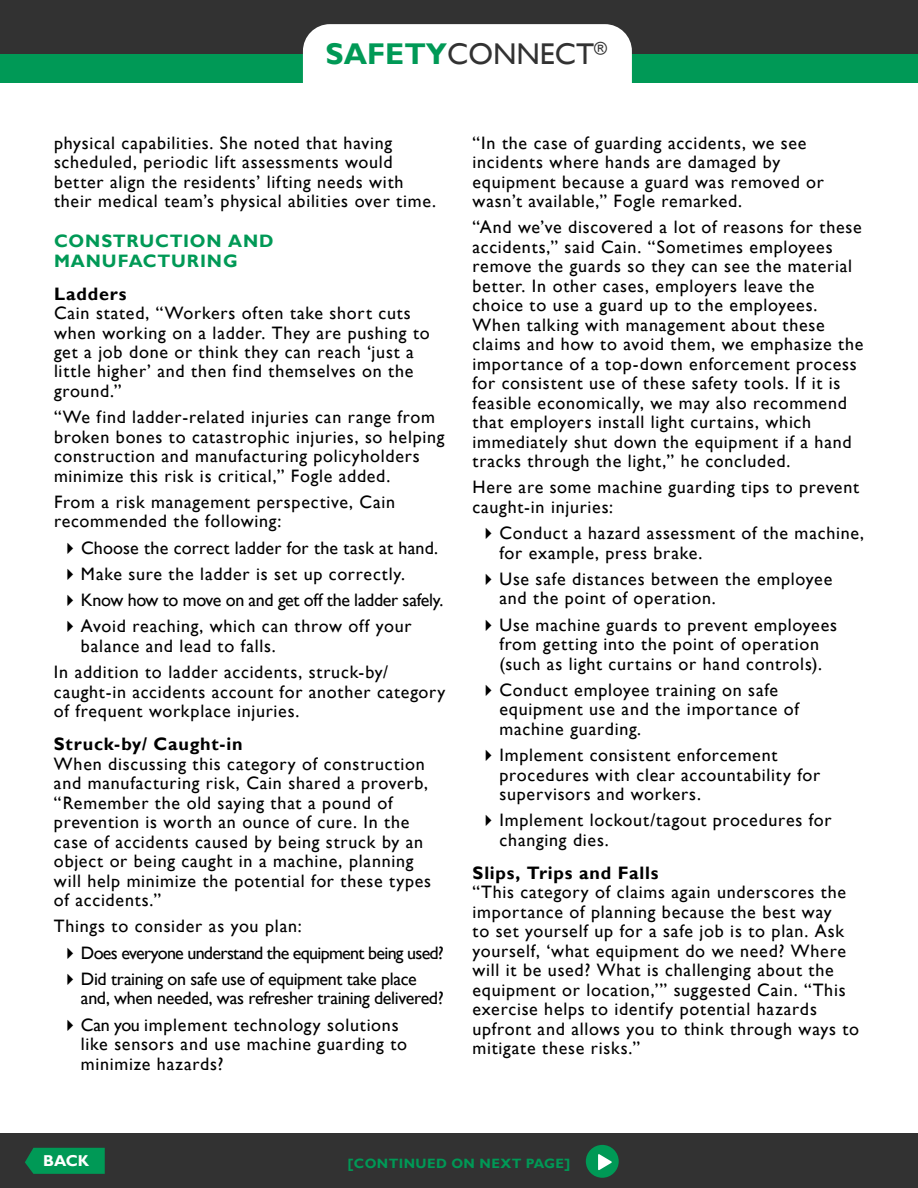
<style>
.page{position:relative;width:918px;height:1188px;background:#fff}
.page>*{position:absolute;margin:0;border:0;box-sizing:border-box;transform-origin:0 0}
.t1{font:30px "Gill Sans";color:#323232}
.t2{font:18px/19.5px "Gill Sans";letter-spacing:.04em;color:#000}
.t3{font:18px/26.2px "Gill Sans";letter-spacing:.02em;color:#000}
.t4{font:18px/26.2px "Gill Sans";letter-spacing:-.02em;color:#000}
.t5{font:18px/26.2px "Gill Sans";letter-spacing:-.015em;color:#000}
.t6{font:700 18px "Gill Sans";letter-spacing:.045em;color:#000}
.t7{font:700 18px/19.5px "Gill Sans";letter-spacing:.045em;color:#009956}
.t8{font:700 15.75px "Gill Sans";color:#fff}
.t9{font:700 13.5px "Gill Sans";letter-spacing:.03em;color:#009956}
.s1{font-weight:700;color:#009956}
</style>
<div class="page">
<div style="left:0;top:0;width:918px;height:54px;background:#323232"></div>
<div style="left:0;top:54px;width:918px;height:28px;background:#009956"></div>
<div style="left:303px;top:24px;width:329px;height:59px;background:#fff"></div>
<div style="left:0;top:1133px;width:918px;height:55px;background:#323232"></div>
<svg style="left:25px;top:1148px;width:80px;height:26px;background:#029253"></svg>
<div style="left:586px;top:1145px;width:33px;height:33px;background:#009956;border-radius:50%"></div>
<svg style="left:598px;top:1154px;width:14px;height:16px"></svg>
<h1 class="t1" style="left:326px;top:36px;width:283px"><span class="s1">SAFETY</span>CONNECT<sup>®</sup></h1>
<p class="t2" style="left:54px;top:134px;width:383px">physical capabilities. She noted that having scheduled, periodic lift assessments would better align the residents’ lifting needs with their medical team’s physical abilities over time.</p>
<p class="t7" style="left:54px;top:233px;width:221px">CONSTRUCTION AND<br>MANUFACTURING</p>
<p class="t6" style="left:54px;top:286px;width:74px">Ladders</p>
<p class="t2" style="left:54px;top:305px;width:377px">Cain stated, “Workers often take short cuts when working on a ladder. They are pushing to get a job done or think they can reach ‘just a little higher’ and then find themselves on the ground.”</p>
<p class="t2" style="left:54px;top:409px;width:392px">“We find ladder-related injuries can range from broken bones to catastrophic injuries, so helping construction and manufacturing policyholders minimize this risk is critical,” Fogle added.</p>
<p class="t2" style="left:54px;top:494px;width:343px">From a risk management perspective, Cain recommended the following:</p>
<p class="t3" style="left:81px;top:536px;width:364px">Choose the correct ladder for the task at hand.<br>Make sure the ladder is set up correctly.<br>Know how to move on and get off the ladder safely.<br>Avoid reaching, which can throw off your</p>
<p class="t2" style="left:54px;top:634px;width:336px;line-height:26.2px;text-indent:27px">balance and lead to falls.<br>In addition to ladder accidents, struck-by/</p>
<p class="t2" style="left:54px;top:683px;width:393px">caught-in accidents account for another category of frequent workplace injuries.</p>
<p class="t6" style="left:54px;top:737px;width:190px">Struck-by/ Caught-in</p>
<p class="t2" style="left:54px;top:755px;width:379px">When discussing this category of construction and manufacturing risk, Cain shared a proverb, “Remember the old saying that a pound of prevention is worth an ounce of cure. In the case of accidents caused by being struck by an object or being caught in a machine, planning will help minimize the potential for these types of accidents.”</p>
<p class="t4" style="left:81px;top:915px;width:364px;text-indent:-27px">Things to consider as you plan:<br>Does everyone understand the equipment being used?<br>Did training on safe use of equipment take place</p>
<p class="t5" style="left:81px;top:987px;width:364px">and, when needed, was refresher training delivered?<br>Can you implement technology solutions</p>
<p class="t2" style="left:81px;top:1036px;width:328px">like sensors and use machine guarding to minimize hazards?</p>
<p class="t2" style="left:472px;top:134px;width:353px">“In the case of guarding accidents, we see incidents where hands are damaged by equipment because a guard was removed or wasn’t available,” Fogle remarked.</p>
<p class="t2" style="left:472px;top:219px;width:392px">“And we’ve discovered a lot of reasons for these accidents,” said Cain. “Sometimes employees remove the guards so they can see the material better. In other cases, employers leave the choice to use a guard up to the employees.<br>When talking with management about these claims and how to avoid them, we emphasize the importance of a top-down enforcement process for consistent use of these safety tools. If it is feasible economically, we may also recommend that employers install light curtains, which immediately shut down the equipment if a hand tracks through the light,” he concluded.</p>
<p class="t2" style="left:472px;top:479px;width:388px">Here are some machine guarding tips to prevent caught-in injuries:</p>
<p class="t2" style="left:499px;top:525px;width:366px">Conduct a hazard assessment of the machine, for example, press brake.</p>
<p class="t2" style="left:499px;top:570px;width:334px">Use safe distances between the employee and the point of operation.</p>
<p class="t2" style="left:499px;top:616px;width:339px">Use machine guards to prevent employees from getting into the point of operation (such as light curtains or hand controls).</p>
<p class="t2" style="left:499px;top:681px;width:301px">Conduct employee training on safe equipment use and the importance of machine guarding.</p>
<p class="t2" style="left:499px;top:747px;width:322px">Implement consistent enforcement procedures with clear accountability for supervisors and workers.</p>
<p class="t2" style="left:499px;top:812px;width:334px">Implement lockout/tagout procedures for changing dies.</p>
<p class="t6" style="left:472px;top:865px;width:188px">Slips, Trips and Falls</p>
<p class="t2" style="left:472px;top:884px;width:388px">“This category of claims again underscores the importance of planning because the best way<br>to set yourself up for a safe job is to plan. Ask yourself, ‘what equipment do we need? Where will it be used? What is challenging about the equipment or location,’” suggested Cain. “This exercise helps to identify potential hazards upfront and allows you to think through ways to mitigate these risks.”</p>
<p class="t8" style="left:43px;top:1154px;width:48px">BACK</p>
<p class="t9" style="left:348px;top:1157px;width:224px">[CONTINUED ON NEXT PAGE]</p>
</div>
